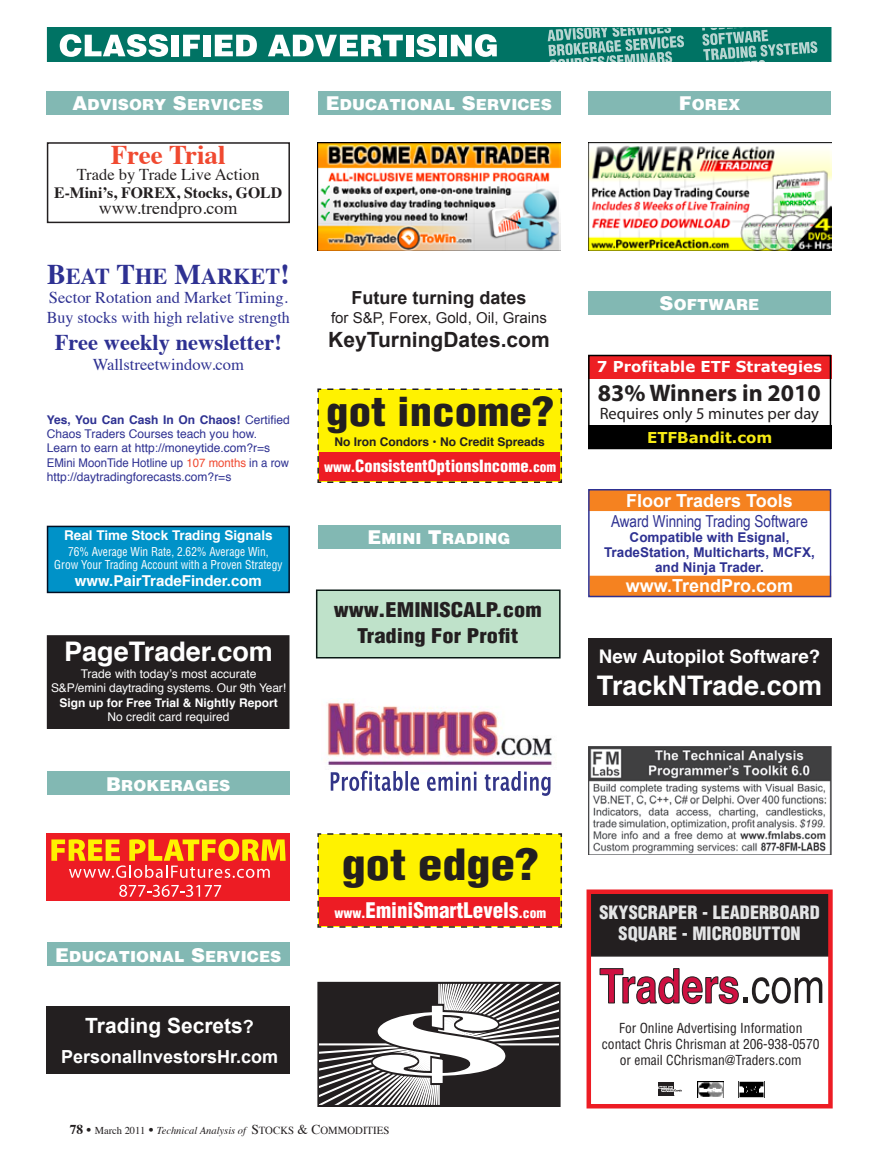
<style>
.page{position:relative;width:878px;height:1161px;background:#fff}
.page>*{position:absolute;margin:0;border:0;box-sizing:border-box;transform-origin:0 0}
.t1{font:900 condensed 42px "Helvetica";color:#231f20;scale:1.15 1}
.t2{font:900 condensed 39px "Helvetica";color:#231f20;scale:1.15 1}
.t3{font:700 27px "Helvetica";color:#fff}
.t4{font:700 27px "Times";color:#f04930}
.t5{font:700 24px "Myriad Pro";color:#231f20}
.t6{font:22.8px "Times Bold SC800";color:#2e3192}
.t7{font:700 22.5px "Times";color:#2e3192}
.t8{font:900 condensed 21px "Helvetica";color:#fff}
.t9{font:700 21px "Arial";color:#231f20}
.t10{font:700 21px "Arial";color:#fff}
.t11{font:900 condensed 19.8px/25.5px "Helvetica";color:#231f20;text-align:center;scale:1.14 1}
.t12{font:700 18.75px "Helvetica";color:#fff}
.t13{font:700 18px "Arial";color:#fff}
.t14{font:900 condensed 18px/21.6px "Helvetica";color:#e4e5e6;text-align:center}
.t15{font:700 18px "Arial";color:#231f20}
.t16{font:18px "Times";color:#231f20}
.t17{font:16.5px/19.8px "Times";color:#2e3192}
.t18{font:900 condensed 16.5px "Helvetica";color:#fff}
.t19{font:16.5px "Arial Narrow";color:#2e3192}
.t20{font:16.5px "Myriad Pro";color:#231f20}
.t21{font:16.5px "Times";color:#231f20}
.t22{font:700 15.75px "Times";color:#231f20}
.t23{font:15.6px "Helvetica Black SC800";color:#fff}
.t24{font:15px "Arial";color:#231f20}
.t25{font:700 15px "Verdana";color:#fff}
.t26{font:700 15px "Helvetica";color:#fff}
.t27{font:700 15px "Verdana";color:#f6eb14}
.t28{font:condensed 13.5px/16.2px "Helvetica";color:#231f20;text-align:center}
.t29{font:700 13.5px/15px "Arial";color:#2e3192;text-align:center}
.t30{font:700 13.5px "Helvetica";color:#fff}
.t31{font:12px/14.4px "Helvetica";color:#2e3192}
.t32{font:12px/14.4px "Helvetica";color:#fff;text-align:center}
.t33{font:condensed 12px/12.9px "Helvetica";color:#fff;text-align:center;scale:.95 1}
.t34{font:700 12px "Helvetica";color:#fff}
.t35{font:700 12px "Helvetica";color:#231f20}
.t36{font:italic 10.5px "Times";color:#231f20}
.s1{font-size:19.5px}
.s2{font-size:28.5px}
.s3{font-weight:700}
.s4{color:#f04930}
.s5{font-size:13.5px}
.s6{font-size:18px}
.s7{font-weight:700;font-style:normal;font-size:13.5px}
.s8{font-style:normal}
.s9{font-family:"Times Roman SC800";font-style:normal;font-size:13.5px}
.s10{font-family:"Times Roman SC800";font-style:normal;font-size:10.8px}
</style>
<div class="page">
<div style="left:589px;top:892px;width:241px;height:65px;background:#231f20;border:2px solid #231f20"></div>
<img style="left:326px;top:699px;width:226px;height:94px">
<svg style="left:331px;top:771px;width:219px;height:25px"></svg>
<div style="left:317px;top:388px;width:245px;height:95px;background:#fff200"></div>
<div style="left:319px;top:452px;width:240px;height:29px;background:#ed1c24"></div>
<div style="left:47px;top:833px;width:243px;height:68px;background:#ed1c24"></div>
<svg style="left:51px;top:839px;width:234px;height:39px"></svg>
<svg style="left:119px;top:885px;width:102px;height:12px"></svg>
<svg style="left:47px;top:27px;width:784px;height:35px"></svg>
<div style="left:47px;top:91px;width:242px;height:24px;background:#82b8b3"></div>
<div style="left:47px;top:772px;width:243px;height:23px;background:#82b8b3"></div>
<img style="left:588px;top:747px;width:243px;height:108px">
<div style="left:48px;top:636px;width:241px;height:92px;background:#231f20"></div>
<div style="left:47px;top:635px;width:242px;height:94px;border:2px solid #231f20"></div>
<div style="left:588px;top:91px;width:242px;height:24px;background:#82b8b3"></div>
<div style="left:588px;top:291px;width:242px;height:24px;background:#82b8b3"></div>
<div style="left:317px;top:833px;width:245px;height:95px;background:#fff200"></div>
<div style="left:319px;top:897px;width:240px;height:29px;background:#ed1c24"></div>
<div style="left:47px;top:943px;width:243px;height:23px;background:#82b8b3"></div>
<img style="left:317px;top:142px;width:243px;height:108px">
<div style="left:318px;top:525px;width:242px;height:23px;background:#82b8b3"></div>
<div style="left:47px;top:526px;width:243px;height:67px;background:#0092c8;border:2px solid #000f24"></div>
<div style="left:590px;top:576px;width:240px;height:20px;background:#f58220"></div>
<div style="left:589px;top:490px;width:240px;height:20px;background:#f58220"></div>
<div style="left:588px;top:490px;width:242px;height:21px;border:2px solid #f58220"></div>
<div style="left:588px;top:489px;width:243px;height:108px;border:2px solid #2e3192"></div>
<div style="left:316px;top:590px;width:244px;height:68px;background:#bfe2ca;border:2px solid #091914"></div>
<div style="left:47px;top:1006px;width:243px;height:68px;background:#231f20"></div>
<div style="left:588px;top:638px;width:243px;height:68px;background:#231f20"></div>
<img style="left:588px;top:142px;width:243px;height:108px">
<div style="left:588px;top:355px;width:243px;height:24px;background:#ed2024"></div>
<div style="left:588px;top:425px;width:243px;height:24px;background:#000"></div>
<div style="left:588px;top:355px;width:243px;height:94px;border:2px solid #000"></div>
<div style="left:318px;top:91px;width:242px;height:24px;background:#82b8b3"></div>
<div style="left:47px;top:142px;width:243px;height:81px;border:2px solid #231f20"></div>
<div style="left:586px;top:890px;width:246px;height:218px;border:4px solid #ed1c24"></div>
<div style="left:658px;top:1082px;width:15px;height:14px;background:#231f20"></div>
<svg style="left:658px;top:1085px;width:24px;height:11px"></svg>
<img style="left:697px;top:1082px;width:26px;height:16px">
<img style="left:738px;top:1081px;width:26px;height:17px">
<svg style="left:599px;top:968px;width:223px;height:36px"></svg>
<svg style="left:320px;top:985px;width:237px;height:119px"></svg>
<div style="left:317px;top:982px;width:243px;height:125px;border:2px solid #231f20"></div>
<h3 class="t23" style="left:72px;top:96px;width:192px"><span class="s1">A</span>DVISORY <span class="s1">S</span>ERVICES</h3>
<h3 class="t4" style="left:111px;top:129px;width:116px">Free Trial</h3>
<h3 class="t21" style="left:77px;top:159px;width:184px">Trade by Trade Live Action</h3>
<h3 class="t22" style="left:54px;top:178px;width:229px">E-Mini’s, FOREX, Stocks, GOLD</h3>
<h3 class="t16" style="left:99px;top:191px;width:140px">www.trendpro.com</h3>
<h3 class="t6" style="left:47px;top:254px;width:244px"><span class="s2">B</span>EAT <span class="s2">T</span>HE <span class="s2">M</span>ARKET<span class="s2">!</span></h3>
<h3 class="t17" style="left:47px;top:287px;width:245px">Sector Rotation and Market Timing.<br>Buy stocks with high relative strength</h3>
<h3 class="t7" style="left:55px;top:321px;width:229px">Free weekly newsletter!</h3>
<h3 class="t17" style="left:93px;top:353px;width:153px">Wallstreetwindow.com</h3>
<p class="t31" style="left:47px;top:413px;width:244px"><span class="s3">Yes, You Can Cash In On Chaos!</span> Certified Chaos Traders Courses teach you how.<br>Learn to earn at http://moneytide.com?r=s EMini MoonTide Hotline up <span class="s4">107 months</span> in a row http://daytradingforecasts.com?r=s</p>
<h3 class="t23" style="left:326px;top:96px;width:228px"><span class="s1">E</span>DUCATIONAL <span class="s1">S</span>ERVICES</h3>
<h3 class="t15" style="left:351px;top:285px;width:177px">Future turning dates</h3>
<p class="t24" style="left:331px;top:308px;width:217px">for S&amp;P, Forex, Gold, Oil, Grains</p>
<h3 class="t9" style="left:328px;top:326px;width:223px">KeyTurningDates.com</h3>
<h2 class="t2" style="left:326px;top:387px;width:200px">got income?</h2>
<h3 class="t18" style="left:324px;top:456px;width:233px"><span class="s5">www.</span>ConsistentOptionsIncome<span class="s5">.com</span></h3>
<p class="t35" style="left:334px;top:432px;width:212px">No Iron Condors • No Credit Spreads</p>
<p class="t30" style="left:64px;top:525px;width:210px">Real Time Stock Trading Signals</p>
<h3 class="t23" style="left:367px;top:529px;width:144px"><span class="s1">E</span>MINI <span class="s1">T</span>RADING</h3>
<p class="t33" style="left:54px;top:545px;width:242px">76% Average Win Rate, 2.62% Average Win,<br>Grow Your Trading Account with a Proven Strategy</p>
<p class="t26" style="left:75px;top:568px;width:189px">www.PairTradeFinder.com</p>
<h3 class="t3" style="left:64px;top:629px;width:210px">PageTrader.com</h3>
<p class="t32" style="left:51px;top:667px;width:237px">Trade with today’s most accurate<br>S&amp;P/emini daytrading systems. Our 9th Year!</p>
<p class="t34" style="left:60px;top:693px;width:220px">Sign up for Free Trial &amp; Nightly Report</p>
<p class="t32" style="left:108px;top:710px;width:124px">No credit card required</p>
<h3 class="t23" style="left:106px;top:776px;width:126px"><span class="s1">B</span>ROKERAGES</h3>
<h3 class="t23" style="left:55px;top:947px;width:228px"><span class="s1">E</span>DUCATIONAL <span class="s1">S</span>ERVICES</h3>
<h3 class="t10" style="left:85px;top:1012px;width:170px">Trading Secrets<span class="s6">?</span></h3>
<h3 class="t13" style="left:61px;top:1044px;width:219px">PersonalInvestorsHr.com</h3>
<h3 class="t11" style="left:334px;top:597px;width:184px">www.EMINISCALP.com<br>Trading For Profit</h3>
<h1 class="t1" style="left:341px;top:838px;width:173px">got edge?</h1>
<h3 class="t8" style="left:334px;top:897px;width:213px"><span class="s5">www.</span>EminiSmartLevels<span class="s5">.com</span></h3>
<p class="t36" style="left:70px;top:1121px;width:320px"><span class="s7">78 •</span> <span class="s8">March 2011</span> <span class="s7">•</span> Technical Analysis of <span class="s9">S</span><span class="s10">TOCKS</span> <span class="s9">&amp; C</span><span class="s10">OMMODITIES</span></p>
<h3 class="t23" style="left:678px;top:96px;width:63px"><span class="s1">F</span>OREX</h3>
<h3 class="t23" style="left:659px;top:295px;width:101px"><span class="s1">S</span>OFTWARE</h3>
<p class="t25" style="left:597px;top:356px;width:227px">7 Profitable ETF Strategies</p>
<h3 class="t5" style="left:598px;top:377px;width:224px">83% Winners in 2010</h3>
<h3 class="t20" style="left:599px;top:403px;width:221px">Requires only 5 minutes per day</h3>
<p class="t27" style="left:647px;top:427px;width:127px">ETFBandit.com</p>
<h3 class="t13" style="left:626px;top:489px;width:168px">Floor Traders Tools</h3>
<h3 class="t19" style="left:611px;top:509px;width:198px">Award Winning Trading Software</h3>
<p class="t29" style="left:604px;top:530px;width:212px">Compatible with Esignal,<br>TradeStation, Multicharts, MCFX, and Ninja Trader.</p>
<h3 class="t13" style="left:625px;top:574px;width:169px">www.TrendPro.com</h3>
<h3 class="t12" style="left:599px;top:641px;width:223px">New Autopilot Software?</h3>
<h3 class="t3" style="left:597px;top:664px;width:227px">TrackNTrade.com</h3>
<h3 class="t14" style="left:599px;top:901px;width:222px">SKYSCRAPER - LEADERBOARD<br>SQUARE - MICROBUTTON</h3>
<p class="t28" style="left:602px;top:1019px;width:219px">For Online Advertising Information contact Chris Chrisman at 206-938-0570 or email CChrisman@traders.com</p>
</div>
